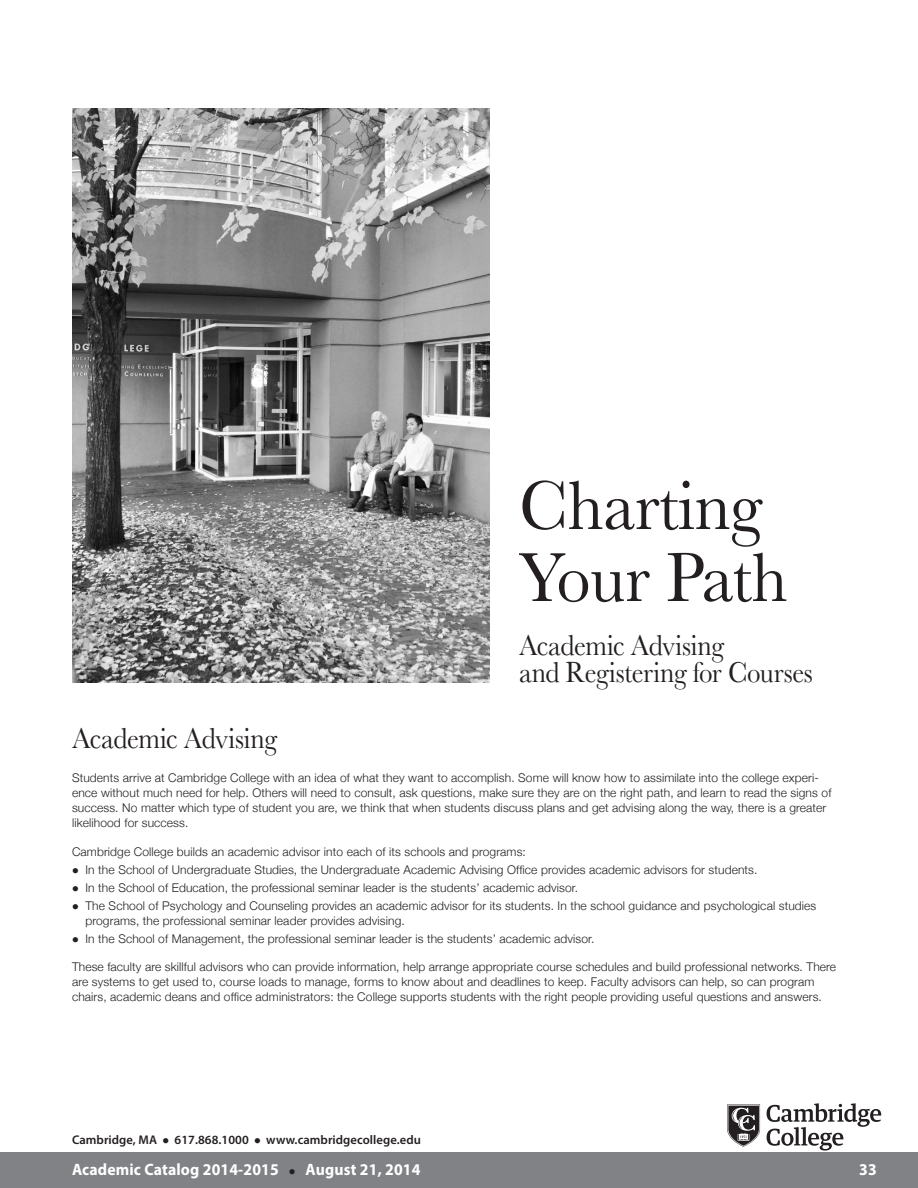
<style>
.page{position:relative;width:918px;height:1188px;background:#fff}
.page>*{position:absolute;margin:0;border:0;box-sizing:border-box;transform-origin:0 0}
.section_hd{font:72px/72px "Baskerville";letter-spacing:-.01em;color:#231f20;scale:.95 1}
.cht_h2_-_Bvl_sml{font:30px/27px "Baskerville";letter-spacing:-.015em;color:#231f20;scale:.9 1}
.t1{font:700 16.5px "Myriad Pro";letter-spacing:.01em;color:#fff;scale:.95 1}
.txt-2{font:600 12.6px "Myriad Pro";letter-spacing:.005em;color:#231f20}
.txt-9{font:300 12px/15px "Helvetica Neue";letter-spacing:.01em;color:#231f20}
.bul-2{font:300 12px/15px "Helvetica Neue";letter-spacing:.01em;color:#231f20}
.bul-9{font:300 12px "Helvetica Neue";letter-spacing:.01em;color:#231f20}
.txt-2-2{font:300 12px "Helvetica Neue";letter-spacing:.01em;color:#231f20}
.s1{color:#231f20}
</style>
<div class="page">
<div style="left:0;top:1152px;width:918px;height:36px;background:#808285"></div>
<svg style="left:767px;top:1103px;width:114px;height:48px"></svg>
<svg style="left:727px;top:1104px;width:33px;height:43px"></svg>
<img style="left:72px;top:108px;width:417px;height:575px">
<p class="section_hd" style="left:519px;top:469px;width:284px">Charting<br>Your Path</p>
<p class="cht_h2_-_Bvl_sml" style="left:519px;top:631px;width:328px">Academic Advising<br>and Registering for Courses</p>
<p class="cht_h2_-_Bvl_sml" style="left:72px;top:724px;width:230px">Academic Advising</p>
<p class="txt-9" style="left:72px;top:770px;width:761px">Students arrive at Cambridge College with an idea of what they want to accomplish. Some will know how to assimilate into the college experi&shy;ence without much need for help. Others will need to consult, ask questions, make sure they are on the right path, and learn to read the signs of success. No matter which type of student you are, we think that when students discuss plans and get advising along the way, there is a greater likelihood for success.</p>
<p class="txt-2-2" style="left:72px;top:842px;width:455px">Cambridge College builds an academic advisor into each of its schools and programs:</p>
<p class="bul-2" style="left:72px;top:861px;width:687px">● In the School of Undergraduate Studies, the Undergraduate Academic Advising Office provides academic advisors for students.</p>
<p class="bul-2" style="left:72px;top:879px;width:508px">● In the School of Education, the professional seminar leader is the students’ academic advisor.</p>
<p class="bul-2" style="left:86px;top:897px;width:732px;text-indent:-14px">● The School of Psychology and Counseling provides an academic advisor for its students. In the school guidance and psychological studies programs, the professional seminar leader provides advising.</p>
<p class="bul-9" style="left:72px;top:929px;width:524px">● In the School of Management, the professional seminar leader is the students’ academic advisor.</p>
<p class="txt-9" style="left:72px;top:959px;width:766px">These faculty are skillful advisors who can provide information, help arrange appropriate course schedules and build professional networks. There are systems to get used to, course loads to manage, forms to know about and deadlines to keep. Faculty advisors can help, so can program chairs, academic deans and office administrators: the College supports students with the right people providing useful questions and answers.</p>
<p class="txt-2" style="left:72px;top:1132px;width:350px">Cambridge, MA ● 617.868.1000 ● www.cambridgecollege.edu</p>
<p class="t1" style="left:72px;top:1159px;width:368px">Academic Catalog 2014-2015 <span class="s1">●</span> August 21, 2014</p>
<p class="t1" style="left:859px;top:1159px;width:20px">33</p>
</div>
